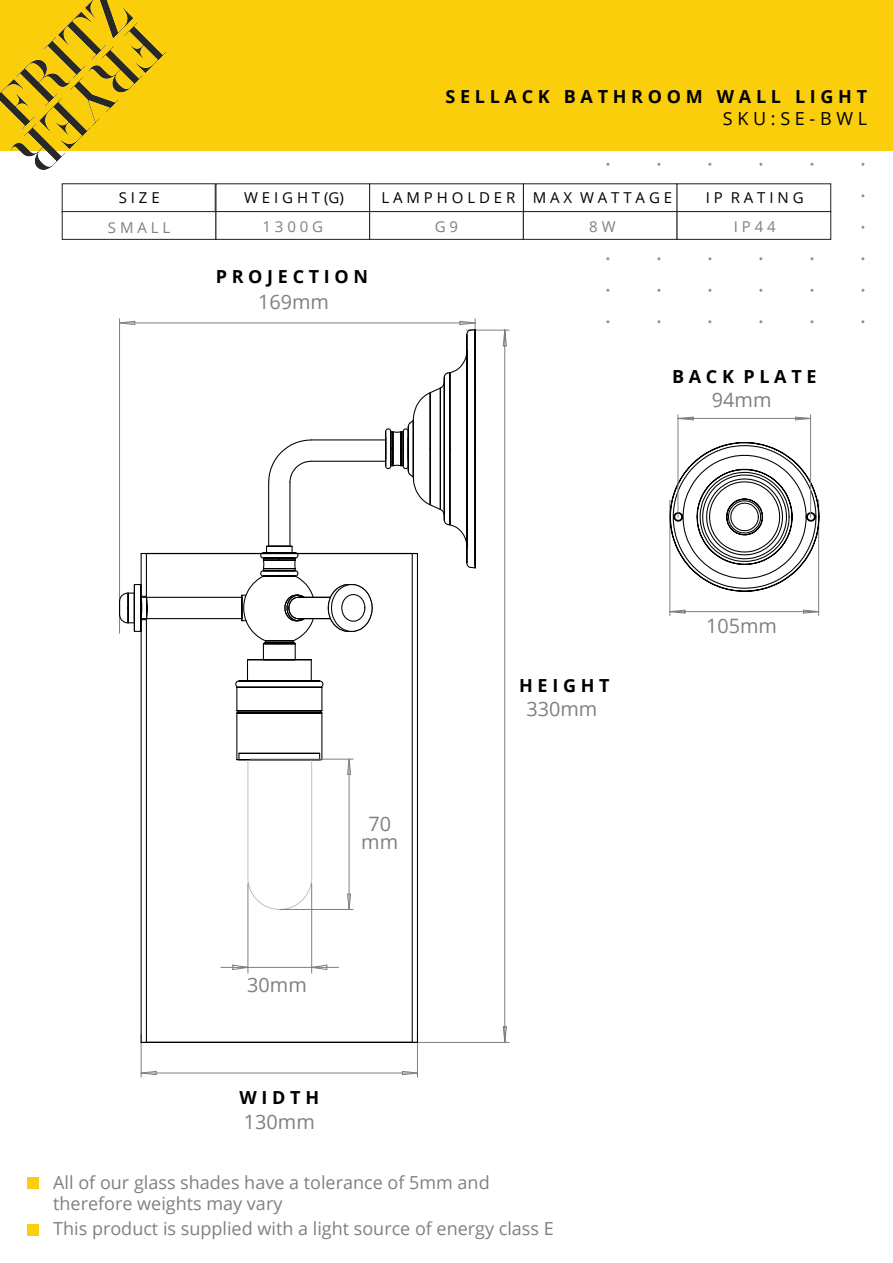
<style>
.page{position:relative;width:893px;height:1263px;background:#fff}
.page>*{position:absolute;margin:0;border:0;box-sizing:border-box;transform-origin:0 0}
.t1{font:19.8px/18.6px "Open Sans";color:#808080;text-align:center}
.t2{font:18px/21.6px "Open Sans";color:#808080}
.t3{font:700 18px "Open Sans";color:#000}
.t4{font:18px "Open Sans";color:#000}
.t5{font:15px "Open Sans";color:#000}
.t6{font:15px "Open Sans";color:#808080}
</style>
<div class="page">
<div style="left:0;top:0;width:893px;height:150px;background:#face0b"></div>
<img style="left:0;top:0;width:182px;height:190px">
<div style="left:62px;top:183px;width:154px;height:30px;background:#fff"></div>
<div style="left:62px;top:211px;width:154px;height:29px;background:#fff;border:1px solid #221f1f"></div>
<div style="left:216px;top:211px;width:154px;height:29px;background:#fff;border:1px solid #221f1f"></div>
<div style="left:369px;top:211px;width:155px;height:29px;background:#fff;border:1px solid #221f1f"></div>
<div style="left:523px;top:211px;width:154px;height:29px;background:#fff;border:1px solid #221f1f"></div>
<div style="left:677px;top:211px;width:154px;height:29px;background:#fff;border:1px solid #221f1f"></div>
<hr style="left:475px;top:319px;width:1px;height:68px;background:#808080">
<svg style="left:120px;top:320px;width:16px;height:5px"></svg>
<hr style="left:120px;top:323px;width:355px;height:1px;background:#808080">
<hr style="left:119px;top:319px;width:1px;height:314px;background:#808080">
<svg style="left:402px;top:1071px;width:15px;height:4px"></svg>
<svg style="left:140px;top:1070px;width:17px;height:5px"></svg>
<hr style="left:141px;top:1073px;width:276px;height:1px;background:#808080">
<hr style="left:417px;top:1035px;width:1px;height:42px;background:#808080">
<hr style="left:141px;top:1035px;width:1px;height:42px;background:#808080">
<svg style="left:411px;top:329px;width:99px;height:714px"></svg>
<hr style="left:141px;top:1042px;width:276px;height:1px;background:#000">
<hr style="left:141px;top:553px;width:276px;height:1px;background:#000">
<hr style="left:140px;top:584px;width:1px;height:47px;background:#000">
<hr style="left:134px;top:584px;width:1px;height:47px;background:#000">
<hr style="left:239px;top:753px;width:81px;height:1px;background:#000">
<hr style="left:237px;top:759px;width:85px;height:1px;background:#000">
<hr style="left:141px;top:597px;width:101px;height:1px;background:#000">
<hr style="left:141px;top:618px;width:101px;height:1px;background:#000">
<svg style="left:268px;top:439px;width:44px;height:45px"></svg>
<hr style="left:289px;top:482px;width:1px;height:64px;background:#000">
<hr style="left:268px;top:482px;width:1px;height:64px;background:#000">
<hr style="left:311px;top:461px;width:75px;height:1px;background:#000">
<hr style="left:311px;top:439px;width:75px;height:1px;background:#000">
<hr style="left:141px;top:620px;width:1px;height:422px;background:#000">
<hr style="left:141px;top:553px;width:1px;height:43px;background:#000">
<hr style="left:417px;top:553px;width:1px;height:489px;background:#000">
<hr style="left:146px;top:620px;width:1px;height:422px;background:#000">
<hr style="left:146px;top:553px;width:1px;height:43px;background:#000">
<hr style="left:412px;top:553px;width:1px;height:489px;background:#000">
<svg style="left:119px;top:581px;width:29px;height:43px"></svg>
<hr style="left:236px;top:713px;width:1px;height:47px;background:#000">
<hr style="left:321px;top:713px;width:1px;height:47px;background:#000">
<hr style="left:475px;top:330px;width:1px;height:238px;background:#000">
<hr style="left:466px;top:335px;width:1px;height:228px;background:#000">
<svg style="left:459px;top:320px;width:17px;height:16px"></svg>
<svg style="left:466px;top:562px;width:10px;height:7px"></svg>
<svg style="left:384px;top:349px;width:84px;height:199px"></svg>
<svg style="left:235px;top:546px;width:138px;height:167px"></svg>
<div style="left:296px;top:598px;width:25px;height:19px;background:#fff"></div>
<svg style="left:669px;top:414px;width:151px;height:202px"></svg>
<hr style="left:248px;top:761px;width:1px;height:116px;background:#c0c0c0">
<hr style="left:311px;top:761px;width:1px;height:116px;background:#c0c0c0">
<svg style="left:220px;top:877px;width:119px;height:97px"></svg>
<svg style="left:347px;top:758px;width:4px;height:17px"></svg>
<svg style="left:347px;top:893px;width:4px;height:16px"></svg>
<hr style="left:349px;top:759px;width:1px;height:150px;background:#808080">
<hr style="left:250px;top:759px;width:103px;height:1px;background:#808080">
<hr style="left:280px;top:909px;width:73px;height:1px;background:#808080">
<div style="left:27px;top:1224px;width:12px;height:11px;background:#fbcf0a"></div>
<div style="left:27px;top:1178px;width:11px;height:11px;background:#fbcf0a"></div>
<p class="t3" style="left:445px;top:84px;width:423px">S E L L A C K B A T H R O O M W A L L L I G H T</p>
<p class="t4" style="left:723px;top:106px;width:146px">S K U : S E - B W L</p>
<p class="t5" style="left:119px;top:187px;width:43px">S I Z E</p>
<p class="t5" style="left:244px;top:187px;width:101px">W E I G H T (G)</p>
<p class="t5" style="left:381px;top:187px;width:292px">L A M P H O L D E R M A X W A T T A G E</p>
<p class="t5" style="left:706px;top:187px;width:99px">I P R A T I N G</p>
<p class="t6" style="left:108px;top:217px;width:64px">S M A L L</p>
<p class="t6" style="left:262px;top:217px;width:62px">1 3 0 0 G</p>
<p class="t6" style="left:435px;top:217px;width:25px">G 9</p>
<p class="t6" style="left:589px;top:217px;width:28px">8 W</p>
<p class="t6" style="left:734px;top:217px;width:44px">I P 4 4</p>
<p class="t3" style="left:216px;top:264px;width:154px">P R O J E C T I O N</p>
<p class="t1" style="left:258px;top:292px;width:72px">169mm</p>
<p class="t3" style="left:672px;top:364px;width:146px">B A C K P L A T E</p>
<p class="t1" style="left:712px;top:390px;width:61px">94mm</p>
<p class="t3" style="left:519px;top:672px;width:92px">H E I G H T</p>
<p class="t1" style="left:361px;top:814px;width:38px">70 mm</p>
<p class="t1" style="left:526px;top:698px;width:72px">330mm</p>
<p class="t1" style="left:247px;top:974px;width:61px">30mm</p>
<p class="t3" style="left:239px;top:1085px;width:81px">W I D T H</p>
<p class="t1" style="left:244px;top:1112px;width:72px">130mm</p>
<p class="t2" style="left:53px;top:1171px;width:438px">All of our glass shades have a tolerance of 5mm and therefore weights may vary</p>
<p class="t2" style="left:53px;top:1217px;width:502px">This product is supplied with a light source of energy class E</p>
<p class="t1" style="left:706px;top:616px;width:72px">105mm</p>
</div>
